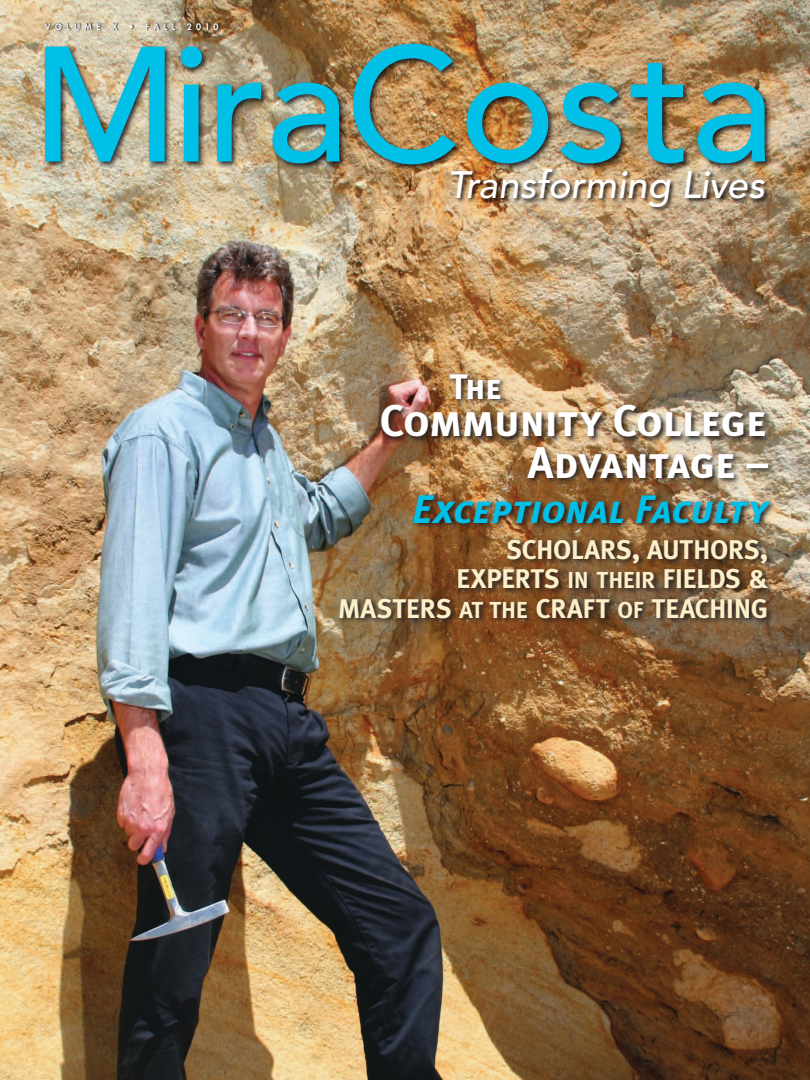
<style>
.page{position:relative;width:810px;height:1080px;background:#fff}
.page>*{position:absolute;margin:0;border:0;box-sizing:border-box;transform-origin:0 0}
.t1{font:500 162.12px "Avenir";letter-spacing:-.005em;color:#00c0e7}
.t2{font:44.25px/42.1px "Meta Plus Bold Caps";letter-spacing:-.02em;color:#fff;text-align:right}
.t3{font:italic 39.75px "Meta Plus Bold Caps";letter-spacing:-.015em;color:#00c0e7}
.t4{font:italic 500 37.88px "Avenir";color:#fff}
.t5{font:35.5px "Meta Plus Bold Caps";color:#fff}
.t6{font:27px/29.5px "Meta Plus Bold Roman SC850";letter-spacing:-.015em;color:#fcf0ca;text-align:right}
.t7{font:800 8.75px "Futura";letter-spacing:.51em;color:#fff}
.s1{font-size:31.75px}
.s2{font-size:23.12px}
.s3{font-size:27.25px}
</style>
<div class="page">
<img style="left:0;top:0;width:810px;height:1080px">
<div style="left:44px;top:22px;width:177px;height:10px;background:#01020b;opacity:.6"></div>
<div style="left:43px;top:41px;width:730px;height:130px;background:#01020b;opacity:.8"></div>
<div style="left:450px;top:168px;width:321px;height:45px;background:#01020b;opacity:.8"></div>
<img style="left:337px;top:492px;width:440px;height:134px">
<img style="left:379px;top:402px;width:394px;height:42px">
<img style="left:525px;top:444px;width:251px;height:41px">
<svg style="left:448px;top:371px;width:60px;height:35px;background:#a1825b"></svg>
<p class="t7" style="left:45px;top:21px;width:57px">VOLUME</p>
<p class="t7" style="left:112px;top:21px;width:7px">X</p>
<p class="t7" style="left:129px;top:21px;width:48px">• FALL</p>
<p class="t7" style="left:187px;top:21px;width:33px">2010</p>
<h1 class="t1" style="left:31px;top:12px;width:745px">MiraCosta</h1>
<h3 class="t4" style="left:448px;top:163px;width:319px">Transforming Lives</h3>
<h3 class="t5" style="left:449px;top:366px;width:55px">The</h3>
<h2 class="t2" style="left:380px;top:399px;width:390px">Community College<br>Advantage –</h2>
<h3 class="t3" style="left:412px;top:486px;width:358px">Exceptional Faculty</h3>
<p class="t6" style="left:338px;top:534px;width:432px">SCHOLARS<span class="s1">,</span> AUTHORS<span class="s1">,<br></span>EXPERTS <span class="s2">IN THEIR</span> FIELDS <span class="s3">&amp;<br></span>MASTERS <span class="s2">AT THE</span> CRAFT <span class="s2">OF</span> TEACHING</p>
</div>
